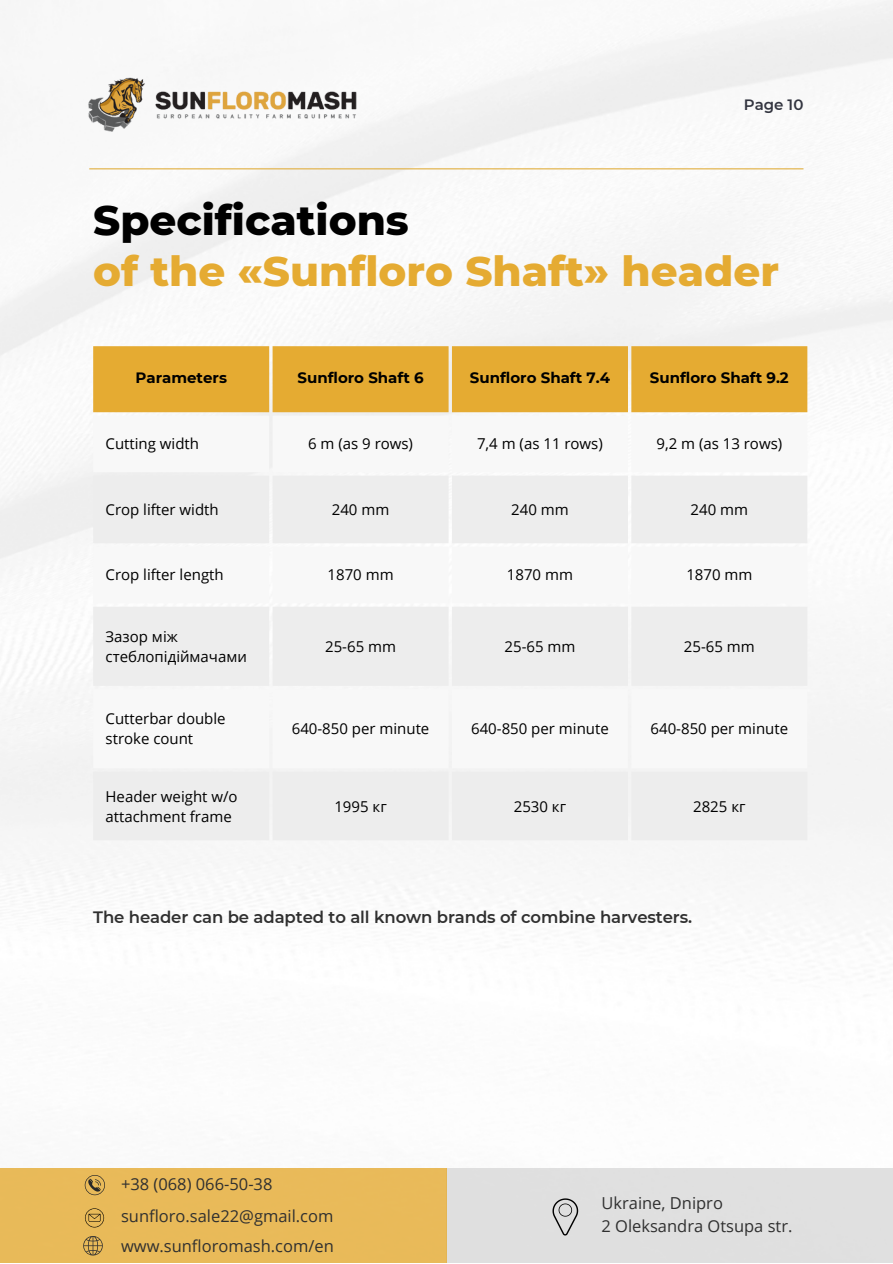
<style>
.page{position:relative;width:893px;height:1264px;background:#fff}
.page>*{position:absolute;margin:0;border:0;box-sizing:border-box;transform-origin:0 0}
.t1{font:800 42px "Montserrat";color:#e5ab32}
.t2{font:800 42px "Montserrat";color:#000}
.t3{font:16.5px/22.5px "Open Sans";color:#303030}
.t4{font:600 16.5px "Montserrat";letter-spacing:-.005em;color:#303030}
.t5{font:15px/20.2px "Open Sans";color:#000}
.t6{font:700 15px "Montserrat";color:#000}
.t7{font:600 15px "Montserrat";color:#333540}
</style>
<div class="page">
<hr style="left:89px;top:168px;width:714px;height:1px;background:#e1af40">
<img style="left:84px;top:75px;width:278px;height:64px">
<div style="left:446px;top:1168px;width:446px;height:94px;background:#d9d9d9"></div>
<div style="left:0;top:1168px;width:446px;height:94px;background:#e9ba59"></div>
<svg style="left:83px;top:1236px;width:20px;height:19px"></svg>
<svg style="left:552px;top:1198px;width:26px;height:37px"></svg>
<svg style="left:85px;top:1208px;width:19px;height:19px"></svg>
<svg style="left:85px;top:1175px;width:20px;height:20px"></svg>
<div style="left:93px;top:346px;width:714px;height:66px;background:#e5ab32"></div>
<svg style="left:93px;top:415px;width:714px;height:60px"></svg>
<svg style="left:93px;top:475px;width:714px;height:365px;fill:#ededed"></svg>
<p class="t7" style="left:743px;top:95px;width:61px">Page 10</p>
<h1 class="t2" style="left:93px;top:194px;width:317px">Specifications</h1>
<h1 class="t1" style="left:93px;top:245px;width:687px">of the «Sunfloro Shaft» header</h1>
<p class="t6" style="left:135px;top:369px;width:93px">Parameters</p>
<p class="t6" style="left:297px;top:369px;width:128px">Sunfloro Shaft 6</p>
<p class="t6" style="left:470px;top:369px;width:142px">Sunfloro Shaft 7.4</p>
<p class="t6" style="left:649px;top:369px;width:140px">Sunfloro Shaft 9.2</p>
<p class="t5" style="left:106px;top:433px;width:95px">Cutting width</p>
<p class="t5" style="left:308px;top:433px;width:106px">6 m (as 9 rows)</p>
<p class="t5" style="left:477px;top:433px;width:127px">7,4 m (as 11 rows)</p>
<p class="t5" style="left:656px;top:433px;width:127px">9,2 m (as 13 rows)</p>
<p class="t5" style="left:106px;top:499px;width:115px">Crop lifter width</p>
<p class="t5" style="left:332px;top:499px;width:59px">240 mm</p>
<p class="t5" style="left:511px;top:499px;width:59px">240 mm</p>
<p class="t5" style="left:690px;top:499px;width:59px">240 mm</p>
<p class="t5" style="left:106px;top:564px;width:120px">Crop lifter length</p>
<p class="t5" style="left:327px;top:564px;width:68px">1870 mm</p>
<p class="t5" style="left:507px;top:564px;width:68px">1870 mm</p>
<p class="t5" style="left:686px;top:564px;width:68px">1870 mm</p>
<p class="t5" style="left:106px;top:625px;width:143px">Зазор між стеблопідіймачами</p>
<p class="t5" style="left:325px;top:635px;width:72px">25-65 mm</p>
<p class="t5" style="left:504px;top:635px;width:72px">25-65 mm</p>
<p class="t5" style="left:683px;top:635px;width:72px">25-65 mm</p>
<p class="t5" style="left:106px;top:708px;width:122px">Cutterbar double stroke count</p>
<p class="t5" style="left:292px;top:718px;width:139px">640-850 per minute</p>
<p class="t5" style="left:471px;top:718px;width:139px">640-850 per minute</p>
<p class="t5" style="left:650px;top:718px;width:139px">640-850 per minute</p>
<p class="t5" style="left:106px;top:786px;width:134px">Header weight w/o attachment frame</p>
<p class="t5" style="left:334px;top:796px;width:54px">1995 кг</p>
<p class="t5" style="left:513px;top:796px;width:54px">2530 кг</p>
<p class="t5" style="left:693px;top:796px;width:54px">2825 кг</p>
<p class="t4" style="left:93px;top:906px;width:600px">The header can be adapted to all known brands of combine harvesters.</p>
<p class="t3" style="left:121px;top:1172px;width:153px">+38 (068) 066-50-38</p>
<p class="t3" style="left:121px;top:1204px;width:214px">sunfloro.sale22@gmail.com</p>
<p class="t3" style="left:121px;top:1233px;width:214px">www.sunfloromash.com/en</p>
<p class="t3" style="left:601px;top:1191px;width:192px">Ukraine, Dnipro<br>2 Oleksandra Otsupa str.</p>
</div>
